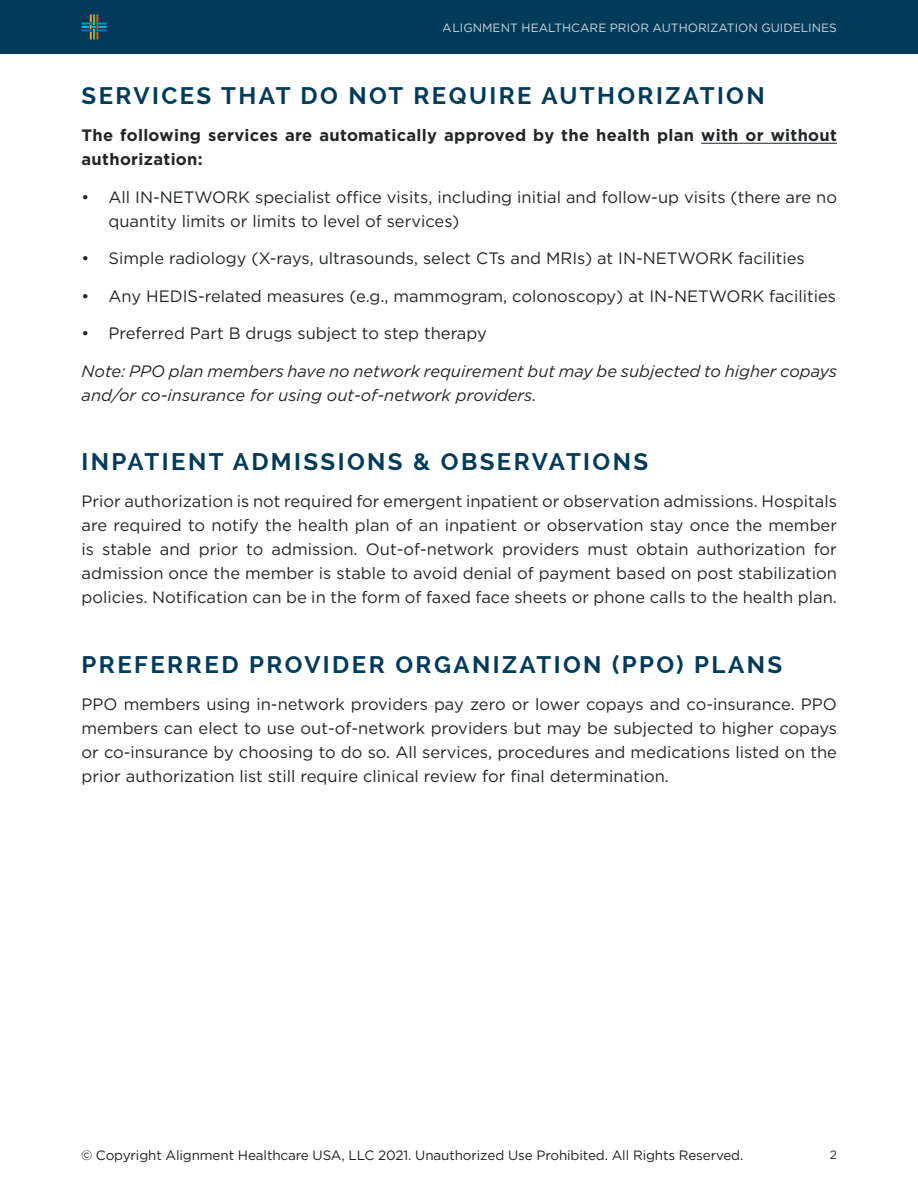
<style>
.page{position:relative;width:918px;height:1188px;background:#fff}
.page>*{position:absolute;margin:0;border:0;box-sizing:border-box;transform-origin:0 0}
.t1{font:700 24px "Raleway";letter-spacing:.1em;color:#023b5a}
.t2{font:16.5px/24px "Gotham HTF";color:#222628;text-align:justify}
.t3{font:italic 16.5px/24px "Gotham HTF";color:#222628}
.t4{font:700 16.5px/24px "Gotham HTF";letter-spacing:.02em;color:#222628}
.t5{font:13.5px "Gotham HTF";letter-spacing:-.01em;color:#231f20}
.t6{font:12px "Gotham HTF";color:#fff}
.t7{font:12px "Gotham HTF";color:#222628}
</style>
<div class="page">
<div style="left:0;top:0;width:918px;height:54px;background:#023b5a"></div>
<svg style="left:82px;top:14px;width:25px;height:26px"></svg>
<hr style="left:701px;top:143px;width:136px;height:1px;background:#222628">
<p class="t6" style="left:443px;top:21px;width:396px">ALIGNMENT HEALTHCARE PRIOR AUTHORIZATION GUIDELINES</p>
<h2 class="t1" style="left:82px;top:81px;width:685px">SERVICES THAT DO NOT REQUIRE AUTHORIZATION</h2>
<h3 class="t4" style="left:82px;top:123px;width:757px">The following services are automatically approved by the health plan with or without authorization:</h3>
<p class="t2" style="left:109px;top:184px;width:730px;text-indent:-27px">• All IN-NETWORK specialist office visits, including initial and follow-up visits (there are no quantity limits or limits to level of services)</p>
<p class="t2" style="left:82px;top:246px;width:725px">• Simple radiology (X-rays, ultrasounds, select CTs and MRIs) at IN-NETWORK facilities</p>
<p class="t2" style="left:82px;top:283px;width:756px">• Any HEDIS-related measures (e.g., mammogram, colonoscopy) at IN-NETWORK facilities</p>
<p class="t2" style="left:82px;top:321px;width:407px">• Preferred Part B drugs subject to step therapy</p>
<p class="t3" style="left:82px;top:359px;width:757px">Note: PPO plan members have no network requirement but may be subjected to higher copays and/or co-insurance for using out-of-network providers.</p>
<h2 class="t1" style="left:82px;top:448px;width:568px">INPATIENT ADMISSIONS &amp; OBSERVATIONS</h2>
<p class="t2" style="left:82px;top:489px;width:757px">Prior authorization is not required for emergent inpatient or observation admissions. Hospitals are required to notify the health plan of an inpatient or observation stay once the member is stable and prior to admission. Out-of-network providers must obtain authorization for admission once the member is stable to avoid denial of payment based on post stabilization policies. Notification can be in the form of faxed face sheets or phone calls to the health plan.</p>
<h2 class="t1" style="left:82px;top:651px;width:702px">PREFERRED PROVIDER ORGANIZATION (PPO) PLANS</h2>
<p class="t2" style="left:82px;top:692px;width:757px">PPO members using in-network providers pay zero or lower copays and co-insurance. PPO members can elect to use out-of-network providers but may be subjected to higher copays or co-insurance by choosing to do so. All services, procedures and medications listed on the prior authorization list still require clinical review for final determination.</p>
<p class="t5" style="left:81px;top:1148px;width:664px">© Copyright Alignment Healthcare USA, LLC 2021. Unauthorized Use Prohibited. All Rights Reserved.</p>
<p class="t7" style="left:830px;top:1148px;width:9px">2</p>
</div>
